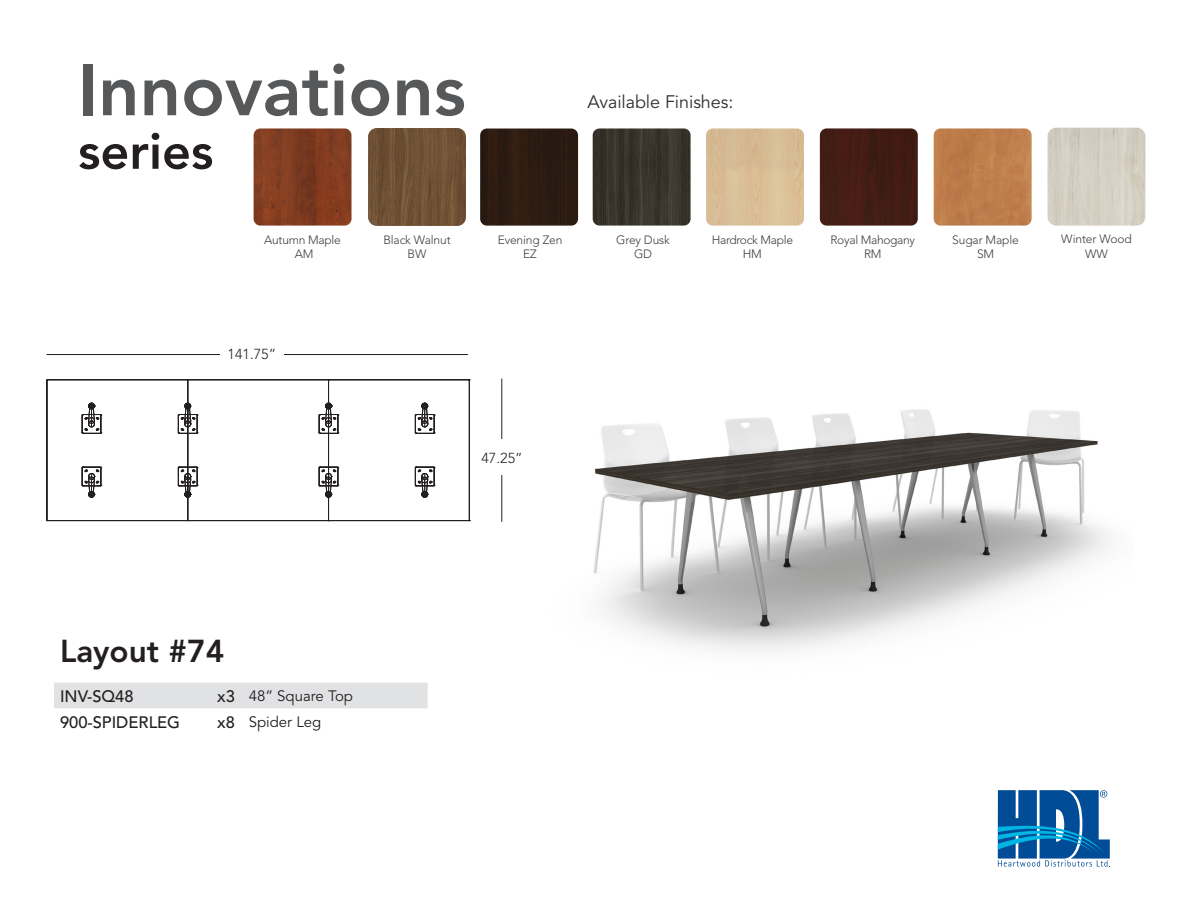
<style>
.page{position:relative;width:1188px;height:918px;background:#fff}
.page>*{position:absolute;margin:0;border:0;box-sizing:border-box;transform-origin:0 0}
.t1{font:800 72.3px "Avenir LT Std";color:#57585a}
.t2{font:800 50.4px "Avenir LT Std";color:#231f20}
.t3{font:800 31.5px "Avenir LT Std";color:#231f20}
.t4{font:18px "Avenir LT Std";letter-spacing:-.005em;color:#312f30}
.Layouts-WRK{font:500 16.5px "Avenir LT Std";color:#231f20}
.t5{font:15px "Avenir LT Std";color:#231f20}
.t6{font:300 14.4px "Avenir LT Std";color:#231f20}
.t7{font:300 12px/14.4px "Avenir LT Std";letter-spacing:-.01em;color:#3e3e3f;text-align:center}
</style>
<div class="page">
<svg style="left:998px;top:790px;width:112px;height:77px"></svg>
<img style="left:934px;top:128px;width:98px;height:98px">
<img style="left:593px;top:128px;width:98px;height:98px">
<img style="left:706px;top:128px;width:98px;height:98px">
<img style="left:820px;top:128px;width:98px;height:98px">
<img style="left:254px;top:128px;width:98px;height:98px">
<div style="left:480px;top:129px;width:98px;height:97px;background:#2d1c12"></div>
<img style="left:1048px;top:128px;width:97px;height:98px">
<img style="left:368px;top:128px;width:98px;height:98px">
<hr style="left:46px;top:354px;width:422px;height:1px;background:#231f20">
<hr style="left:501px;top:379px;width:1px;height:143px;background:#231f20">
<div style="left:54px;top:683px;width:374px;height:26px;background:#e1e2e4"></div>
<img style="left:593px;top:409px;width:517px;height:243px">
<div style="left:477px;top:440px;width:50px;height:35px;background:#fff"></div>
<div style="left:220px;top:345px;width:64px;height:16px;background:#fff"></div>
<div style="left:187px;top:379px;width:142px;height:142px;border:1px solid #231f20"></div>
<hr style="left:188px;top:520px;width:141px;height:1px;background:#231f20">
<svg style="left:46px;top:379px;width:152px;height:142px"></svg>
<div style="left:328px;top:379px;width:142px;height:142px;border:1px solid #231f20"></div>
<hr style="left:328px;top:380px;width:1px;height:141px;background:#231f20">
<hr style="left:329px;top:520px;width:140px;height:1px;background:#231f20">
<svg style="left:414px;top:466px;width:21px;height:32px"></svg>
<svg style="left:414px;top:402px;width:21px;height:32px"></svg>
<svg style="left:318px;top:466px;width:21px;height:32px"></svg>
<svg style="left:318px;top:402px;width:21px;height:32px"></svg>
<h1 class="t1" style="left:78px;top:47px;width:389px">Innovations</h1>
<h2 class="t2" style="left:78px;top:121px;width:137px">series</h2>
<h3 class="t4" style="left:588px;top:91px;width:147px">Available Finishes:</h3>
<p class="t7" style="left:616px;top:232px;width:55px">Grey Dusk<br>GD</p>
<p class="t7" style="left:712px;top:232px;width:83px">Hardrock Maple<br>HM</p>
<p class="t7" style="left:831px;top:232px;width:86px">Royal Mahogany<br>RM</p>
<p class="t7" style="left:1061px;top:232px;width:72px">Winter Wood<br>WW</p>
<p class="t7" style="left:264px;top:232px;width:78px">Autumn Maple<br>AM</p>
<p class="t7" style="left:498px;top:232px;width:66px">Evening Zen<br>EZ</p>
<p class="t7" style="left:952px;top:232px;width:68px">Sugar Maple<br>SM</p>
<p class="t7" style="left:383px;top:233px;width:69px">Black Walnut<br>BW</p>
<p class="t6" style="left:228px;top:345px;width:50px">141.75”</p>
<p class="t3" style="left:60px;top:633px;width:166px">Layout #74</p>
<p class="Layouts-WRK" style="left:60px;top:687px;width:75px">INV-SQ48</p>
<p class="Layouts-WRK" style="left:217px;top:687px;width:19px">x3</p>
<p class="t5" style="left:249px;top:687px;width:106px">48” Square Top</p>
<p class="Layouts-WRK" style="left:60px;top:713px;width:122px">900-SPIDERLEG</p>
<p class="Layouts-WRK" style="left:217px;top:713px;width:19px">x8</p>
<p class="t5" style="left:249px;top:713px;width:74px">Spider Leg</p>
<p class="t6" style="left:481px;top:449px;width:43px">47.25”</p>
</div>
